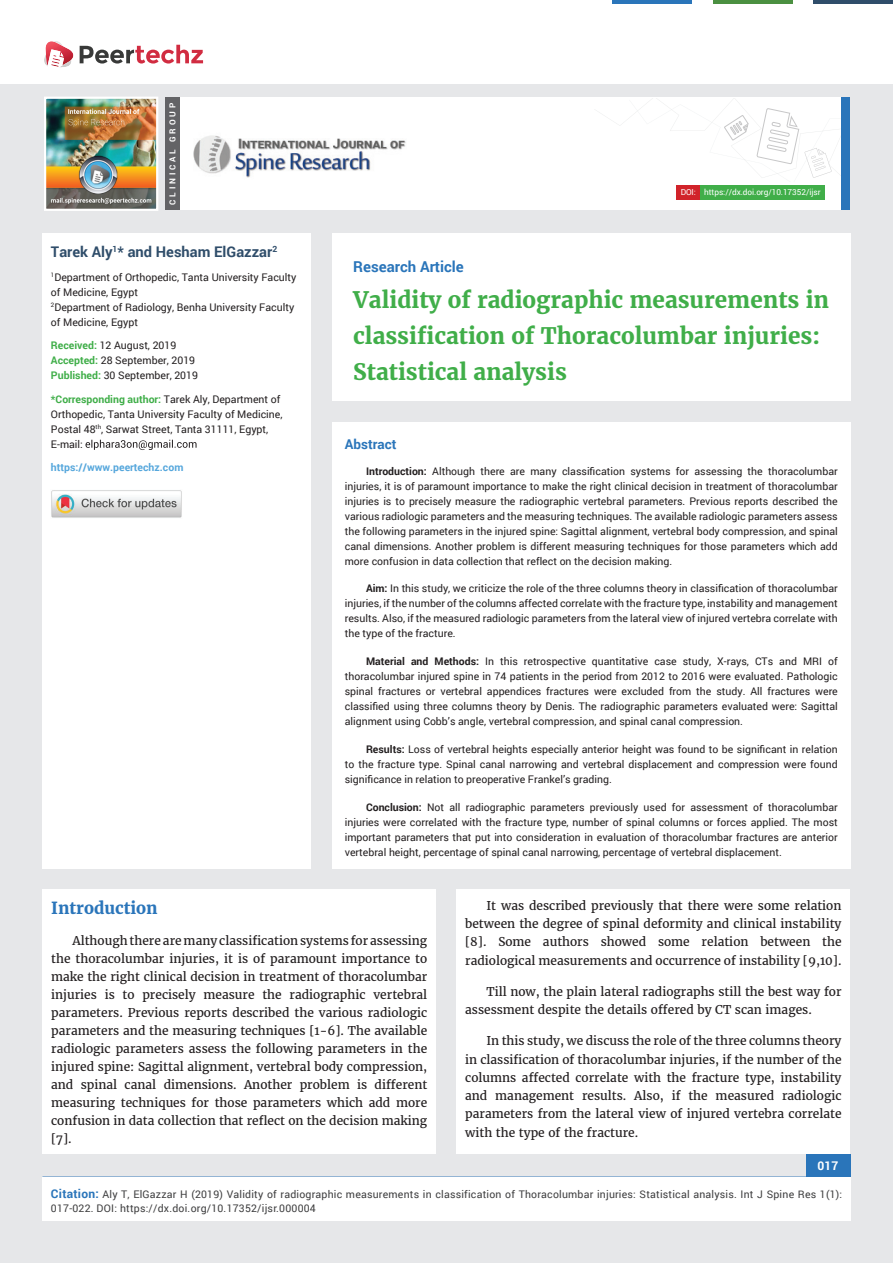
<style>
.page{position:relative;width:893px;height:1263px;background:#e6e7e9}
.page>*{position:absolute;margin:0;border:0;box-sizing:border-box;transform-origin:0 0}
.t1{font:700 22.5px/36px "Merriweather";color:#40ae49}
.t2{font:700 16.5px "Merriweather";color:#2a75ba}
.t3{font:700 15px "Roboto";color:#2a75ba}
.t4{font:700 14.7px "Roboto";color:#2f4d6a}
.t5{font:700 13.5px "Roboto";color:#2a75ba}
.t6{font:12px/18px "Merriweather";color:#231f20;text-align:justify}
.t7{font:700 12px "Roboto";color:#fff}
.t8{font:10.5px/15px "Roboto";color:#231f20;text-align:justify}
.t9{font:10.5px/13.5px "Roboto";letter-spacing:.02em;color:#3e3e3f}
.t10{font:700 10.5px "Roboto";color:#56a7dc}
.t11{font:8.25px "Roboto";letter-spacing:-.005em;color:#fff}
.t12{font:700 8.25px "Roboto";letter-spacing:.34em;color:#fff}
.s1{font-weight:700;color:#40ae49}
.s2{font-weight:700}
.s3{font-weight:700;font-size:12px;color:#2a75ba}
</style>
<div class="page">
<div style="left:165px;top:98px;width:684px;height:112px;background:#fff"></div>
<svg style="left:596px;top:100px;width:245px;height:78px"></svg>
<div style="left:841px;top:98px;width:8px;height:112px;background:#2a75ba"></div>
<img style="left:47px;top:100px;width:108px;height:108px">
<div style="left:44px;top:97px;width:114px;height:114px;border:2px solid #fff"></div>
<div style="left:0;top:0;width:893px;height:83px;background:#fff"></div>
<svg style="left:44px;top:41px;width:159px;height:27px"></svg>
<hr style="left:713px;top:0;width:79px;height:3px;background:#4b9041">
<hr style="left:612px;top:0;width:80px;height:3px;background:#2a75ba">
<hr style="left:813px;top:0;width:80px;height:3px;background:#2f4d6a">
<div style="left:806px;top:1154px;width:44px;height:51px;background:#2a75ba"></div>
<div style="left:42px;top:1177px;width:809px;height:43px;background:#fff"></div>
<div style="left:700px;top:185px;width:125px;height:15px;background:#40ae49"></div>
<div style="left:676px;top:185px;width:24px;height:15px;background:#d1232a"></div>
<img style="left:193px;top:135px;width:213px;height:43px">
<div style="left:165px;top:98px;width:15px;height:112px;background:#636366"></div>
<div style="left:332px;top:422px;width:518px;height:446px;background:#fff"></div>
<div style="left:332px;top:233px;width:518px;height:168px;background:#fff"></div>
<div style="left:42px;top:233px;width:269px;height:635px;background:#fff"></div>
<svg style="left:85px;top:440px;width:112px;height:10px"></svg>
<img style="left:51px;top:490px;width:131px;height:28px">
<div style="left:43px;top:890px;width:393px;height:264px;background:#fff"></div>
<div style="left:457px;top:890px;width:393px;height:264px;background:#fff"></div>
<p class="t12" style="left:167px;top:205px;width:103px;rotate:-90deg">CLINICAL GROUP</p>
<h3 class="t4" style="left:51px;top:242px;width:228px">Tarek Aly<sup>1</sup>* and Hesham ElGazzar<sup>2</sup></h3>
<p class="t8" style="left:51px;top:269px;width:247px;text-align:left"><sup>1</sup>Department of Orthopedic, Tanta University Faculty of Medicine, Egypt<br><sup>2</sup>Department of Radiology, Benha University Faculty of Medicine, Egypt</p>
<p class="t8" style="left:51px;top:338px;width:149px;text-align:left"><span class="s1">Received:</span> 12 August, 2019<br><span class="s1">Accepted:</span> 28 September, 2019<br><span class="s1">Published:</span> 30 September, 2019</p>
<p class="t8" style="left:51px;top:391px;width:233px;text-align:left"><span class="s1">*Corresponding author:</span> Tarek Aly, Department of Orthopedic, Tanta University Faculty of Medicine, Postal 48<sup>th</sup>, Sarwat Street, Tanta 31111, Egypt, E-mail:</p>
<p class="t10" style="left:51px;top:460px;width:134px">https://www.peertechz.com</p>
<p class="t11" style="left:681px;top:186px;width:141px">DOI: https://dx.doi.org/10.17352/ijsr</p>
<h3 class="t3" style="left:353px;top:256px;width:112px">Research Article</h3>
<h1 class="t1" style="left:353px;top:282px;width:477px">Validity of radiographic measurements in classification of Thoracolumbar injuries:<br>Statistical analysis</h1>
<p class="t5" style="left:345px;top:435px;width:53px">Abstract</p>
<p class="t8" style="left:345px;top:463px;width:494px;text-indent:21px"><span class="s2">Introduction:</span> Although there are many classification systems for assessing the thoracolumbar injuries, it is of paramount importance to make the right clinical decision in treatment of thoracolumbar injuries is to precisely measure the radiographic vertebral parameters. Previous reports described the various radiologic parameters and the measuring techniques. The available radiologic parameters assess the following parameters in the injured spine: Sagittal alignment, vertebral body compression, and spinal canal dimensions. Another problem is different measuring techniques for those parameters which add more confusion in data collection that reflect on the decision making.</p>
<p class="t8" style="left:345px;top:581px;width:494px;text-indent:21px"><span class="s2">Aim:</span> In this study, we criticize the role of the three columns theory in classification of thoracolumbar injuries, if the number of the columns affected correlate with the fracture type, instability and management results. Also, if the measured radiologic parameters from the lateral view of injured vertebra correlate with the type of the fracture.</p>
<p class="t8" style="left:345px;top:653px;width:494px;text-indent:21px"><span class="s2">Material and Methods:</span> In this retrospective quantitative case study, X-rays, CTs and MRI of thoracolumbar injured spine in 74 patients in the period from 2012 to 2016 were evaluated. Pathologic spinal fractures or vertebral appendices fractures were excluded from the study. All fractures were classified using three columns theory by Denis. The radiographic parameters evaluated were: Sagittal alignment using Cobb’s angle, vertebral compression, and spinal canal compression.</p>
<p class="t8" style="left:345px;top:741px;width:494px;text-indent:21px"><span class="s2">Results:</span> Loss of vertebral heights especially anterior height was found to be significant in relation to the fracture type. Spinal canal narrowing and vertebral displacement and compression were found significance in relation to preoperative Frankel’s grading.</p>
<p class="t8" style="left:345px;top:799px;width:494px;text-indent:21px"><span class="s2">Conclusion:</span> Not all radiographic parameters previously used for assessment of thoracolumbar injuries were correlated with the fracture type, number of spinal columns or forces applied. The most important parameters that put into consideration in evaluation of thoracolumbar fractures are anterior vertebral height, percentage of spinal canal narrowing, percentage of vertebral displacement.</p>
<h2 class="t2" style="left:51px;top:898px;width:108px">Introduction</h2>
<p class="t6" style="left:51px;top:932px;width:378px;text-indent:21px">Although there are many classification systems for assessing the thoracolumbar injuries, it is of paramount importance to make the right clinical decision in treatment of thoracolumbar injuries is to precisely measure the radiographic vertebral parameters. Previous reports described the various radiologic parameters and the measuring techniques [1-6]. The available radiologic parameters assess the following parameters in the injured spine: Sagittal alignment, vertebral body compression, and spinal canal dimensions. Another problem is different measuring techniques for those parameters which add more confusion in data collection that reflect on the decision making [7].</p>
<p class="t6" style="left:465px;top:896px;width:378px;text-indent:21px">It was described previously that there were some relation between the degree of spinal deformity and clinical instability [8]. Some authors showed some relation between the radiological measurements and occurrence of instability [9,10].</p>
<p class="t6" style="left:465px;top:982px;width:378px;text-indent:21px">Till now, the plain lateral radiographs still the best way for assessment despite the details offered by CT scan images.</p>
<p class="t6" style="left:465px;top:1032px;width:378px;text-indent:21px">In this study, we discuss the role of the three columns theory in classification of thoracolumbar injuries, if the number of the columns affected correlate with the fracture type, instability and management results. Also, if the measured radiologic parameters from the lateral view of injured vertebra correlate with the type of the fracture.</p>
<p class="t7" style="left:817px;top:1158px;width:22px">017</p>
<p class="t9" style="left:51px;top:1188px;width:793px"><span class="s3">Citation:</span> Aly T, ElGazzar H (2019) Validity of radiographic measurements in classification of Thoracolumbar injuries: Statistical analysis. Int J Spine Res 1(1):<br>017-022. DOI: https://dx.doi.org/10.17352/ijsr.000004</p>
</div>
